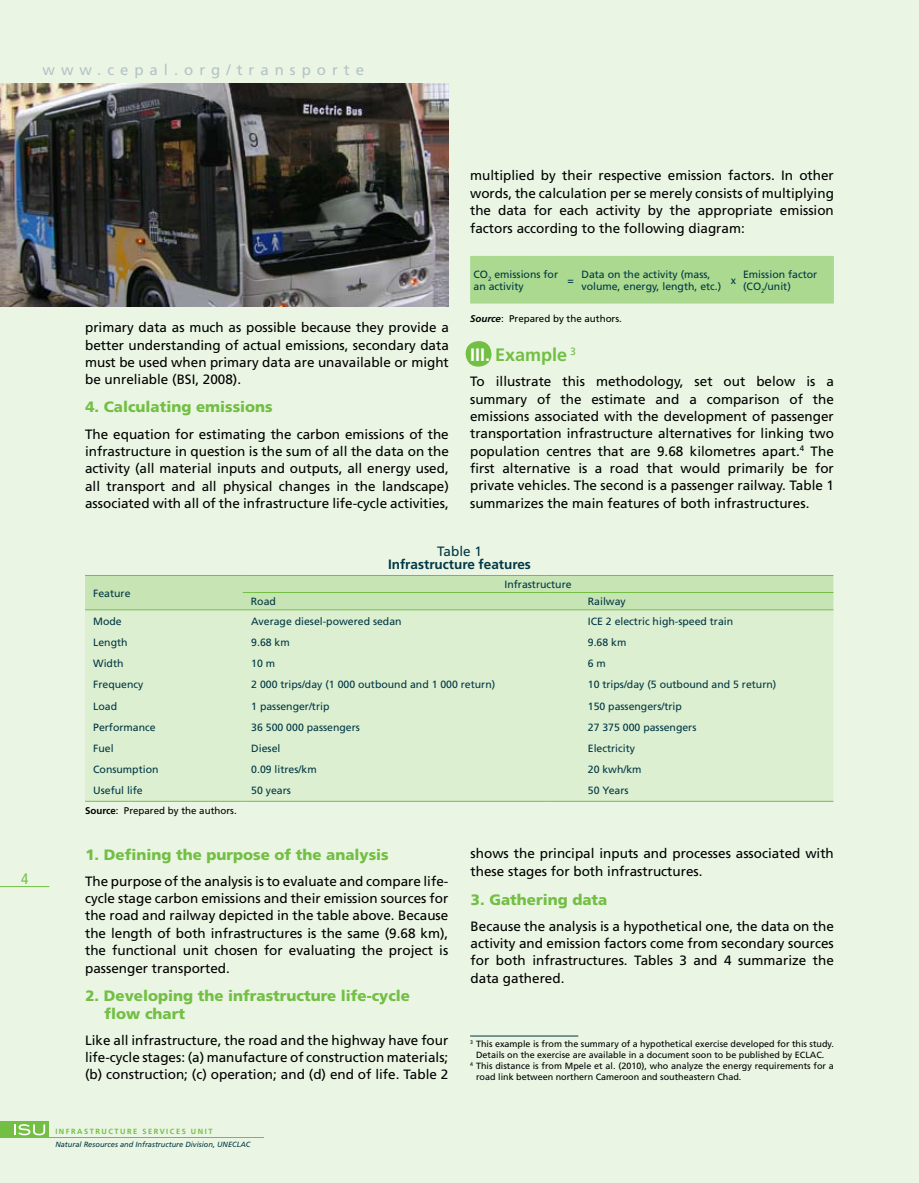
<style>
.page{position:relative;width:919px;height:1183px;background:#fff}
.page>*{position:absolute;margin:0;border:0;box-sizing:border-box;transform-origin:0 0}
.t1{font:700 18px "Frutiger";color:#72bf44}
.t2{font:900 15px/18px "Frutiger";color:#72bf44}
.t3{font:15px "Frutiger";letter-spacing:.4em;color:#b3c3c7}
.t4{font:condensed 15px "Frutiger";color:#72bf44}
.t5{font:13.5px/17.4px "Frutiger";color:#000;text-align:justify}
.t6{font:700 13.5px "Frutiger";color:#003745}
.t7{font:13.5px "Frutiger";color:#003745}
.t8{font:10.5px/12px "Frutiger";color:#003745}
.t9{font:9.75px "Frutiger";color:#000}
.t10{font:9px "Frutiger";color:#000}
.t11{font:italic 7.5px "Frutiger";color:#003745}
.t12{font:700 7.5px "Frutiger";letter-spacing:.2em;color:#72bf44}
.s1{font-weight:700;font-style:italic}
.s2{color:#fff}
.s3{font-weight:700}
</style>
<div class="page">
<div style="left:0;top:0;width:918px;height:1182px;background:#eaf5e3"></div>
<img style="left:0;top:83px;width:448px;height:223px">
<div style="left:465px;top:341px;width:26px;height:25px;background:#72bf44;border-radius:13px"></div>
<hr style="left:0;top:886px;width:49px;height:1px;background:#72bf44">
<div style="left:0;top:1120px;width:49px;height:17px;background:#72bf44"></div>
<hr style="left:11px;top:1136px;width:252px;height:1px;background:#72bf44">
<svg style="left:14px;top:1124px;width:31px;height:10px"></svg>
<div style="left:470px;top:256px;width:363px;height:47px;background:#aad98f"></div>
<div style="left:85px;top:576px;width:748px;height:33px;background:#c7e5b4"></div>
<div style="left:85px;top:610px;width:748px;height:190px;background:#dcefd0"></div>
<hr style="left:85px;top:575px;width:158px;height:1px;background:#72bf44">
<hr style="left:85px;top:609px;width:158px;height:1px;background:#72bf44">
<hr style="left:243px;top:575px;width:302px;height:1px;background:#72bf44">
<hr style="left:545px;top:575px;width:288px;height:1px;background:#72bf44">
<hr style="left:243px;top:609px;width:302px;height:1px;background:#72bf44">
<hr style="left:545px;top:609px;width:288px;height:1px;background:#72bf44">
<hr style="left:243px;top:592px;width:302px;height:1px;background:#72bf44">
<hr style="left:545px;top:592px;width:288px;height:1px;background:#72bf44">
<hr style="left:85px;top:800px;width:158px;height:1px;background:#72bf44">
<hr style="left:243px;top:800px;width:302px;height:1px;background:#72bf44">
<hr style="left:545px;top:800px;width:288px;height:1px;background:#72bf44">
<hr style="left:470px;top:1035px;width:108px;height:1px;background:#003745">
<p class="t3" style="left:43px;top:60px;width:323px">www.cepal.org/transporte</p>
<p class="t4" style="left:21px;top:869px;width:9px">4</p>
<p class="t5" style="left:85px;top:319px;width:365px">primary data as much as possible because they provide a better understanding of actual emissions, secondary data must be used when primary data are unavailable or might be unreliable (BSI, 2008).</p>
<p class="t2" style="left:85px;top:398px;width:189px">4. Calculating emissions</p>
<p class="t5" style="left:85px;top:425px;width:365px">The equation for estimating the carbon emissions of the infrastructure in question is the sum of all the data on the activity (all material inputs and outputs, all energy used, all transport and all physical changes in the landscape) associated with all of the infrastructure life-cycle activities,</p>
<p class="t5" style="left:470px;top:167px;width:365px">multiplied by their respective emission factors. In other words, the calculation per se merely consists of multiplying the data for each activity by the appropriate emission factors according to the following diagram:</p>
<p class="t8" style="left:473px;top:268px;width:86px">CO<sub>2</sub> emissions for an activity</p>
<p class="t8" style="left:567px;top:274px;width:8px">=</p>
<p class="t8" style="left:581px;top:268px;width:141px">Data on the activity (mass, volume, energy, length, etc.)</p>
<p class="t8" style="left:730px;top:274px;width:7px">x</p>
<p class="t8" style="left:743px;top:268px;width:76px">Emission factor (CO<sub>2</sub>/unit)</p>
<p class="t9" style="left:470px;top:313px;width:153px"><span class="s1">Source</span>: Prepared by the authors.</p>
<h1 class="t1" style="left:470px;top:344px;width:107px"><span class="s2">III.</span> Example <sup>3</sup></h1>
<p class="t5" style="left:470px;top:373px;width:365px">To illustrate this methodology, set out below is a summary of the estimate and a comparison of the emissions associated with the development of passenger transportation infrastructure alternatives for linking two population centres that are 9.68 kilometres apart.<sup>4</sup> The first alternative is a road that would primarily be for private vehicles. The second is a passenger railway. Table 1 summarizes the main features of both infrastructures.</p>
<p class="t8" style="left:93px;top:587px;width:39px">Feature</p>
<p class="t7" style="left:437px;top:543px;width:46px">Table 1</p>
<p class="t6" style="left:388px;top:556px;width:144px">Infrastructure features</p>
<p class="t8" style="left:504px;top:578px;width:69px">Infrastructure</p>
<p class="t8" style="left:251px;top:595px;width:27px">Road</p>
<p class="t8" style="left:587px;top:595px;width:39px">Railway</p>
<p class="t8" style="left:93px;top:614px;width:30px">Mode</p>
<p class="t8" style="left:251px;top:614px;width:152px">Average diesel-powered sedan</p>
<p class="t8" style="left:587px;top:614px;width:147px">ICE 2 electric high-speed train</p>
<p class="t8" style="left:93px;top:636px;width:36px">Length</p>
<p class="t8" style="left:251px;top:636px;width:40px">9.68 km</p>
<p class="t8" style="left:587px;top:636px;width:40px">9.68 km</p>
<p class="t8" style="left:93px;top:657px;width:32px">Width</p>
<p class="t8" style="left:251px;top:657px;width:25px">10 m</p>
<p class="t8" style="left:587px;top:657px;width:20px">6 m</p>
<p class="t8" style="left:93px;top:678px;width:52px">Frequency</p>
<p class="t8" style="left:251px;top:678px;width:245px">2 000 trips/day (1 000 outbound and 1 000 return)</p>
<p class="t8" style="left:587px;top:678px;width:190px">10 trips/day (5 outbound and 5 return)</p>
<p class="t8" style="left:93px;top:699px;width:25px">Load</p>
<p class="t8" style="left:251px;top:699px;width:80px">1 passenger/trip</p>
<p class="t8" style="left:587px;top:699px;width:95px">150 passengers/trip</p>
<p class="t8" style="left:93px;top:721px;width:64px">Performance</p>
<p class="t8" style="left:251px;top:721px;width:110px">36 500 000 passengers</p>
<p class="t8" style="left:587px;top:721px;width:110px">27 375 000 passengers</p>
<p class="t8" style="left:93px;top:742px;width:22px">Fuel</p>
<p class="t8" style="left:251px;top:742px;width:31px">Diesel</p>
<p class="t8" style="left:587px;top:742px;width:49px">Electricity</p>
<p class="t8" style="left:93px;top:763px;width:67px">Consumption</p>
<p class="t8" style="left:251px;top:763px;width:67px">0.09 litres/km</p>
<p class="t8" style="left:587px;top:763px;width:55px">20 kwh/km</p>
<p class="t8" style="left:93px;top:784px;width:51px">Useful life</p>
<p class="t8" style="left:251px;top:784px;width:41px">50 years</p>
<p class="t8" style="left:587px;top:784px;width:42px">50 Years</p>
<p class="t9" style="left:85px;top:804px;width:153px"><span class="s3">Source</span>: Prepared by the authors.</p>
<p class="t2" style="left:85px;top:845px;width:305px">1. Defining the purpose of the analysis</p>
<p class="t5" style="left:85px;top:872px;width:365px">The purpose of the analysis is to evaluate and compare life&shy;cycle stage carbon emissions and their emission sources for the road and railway depicted in the table above. Because the length of both infrastructures is the same (9.68 km), the functional unit chosen for evaluating the project is passenger transported.</p>
<p class="t2" style="left:105px;top:986px;width:307px;text-indent:-19px">2. Developing the infrastructure life-cycle flow chart</p>
<p class="t5" style="left:85px;top:1030px;width:365px">Like all infrastructure, the road and the highway have four life-cycle stages: (a) manufacture of construction materials; (b) construction; (c) operation; and (d) end of life. Table 2</p>
<p class="t5" style="left:470px;top:844px;width:365px;line-height:18px">shows the principal inputs and processes associated with these stages for both infrastructures.</p>
<p class="t2" style="left:471px;top:890px;width:138px">3. Gathering data</p>
<p class="t5" style="left:470px;top:917px;width:365px">Because the analysis is a hypothetical one, the data on the activity and emission factors come from secondary sources for both infrastructures. Tables 3 and 4 summarize the data gathered.</p>
<p class="t10" style="left:470px;top:1038px;width:365px"><sup>3</sup> This example is from the summary of a hypothetical exercise developed for this study.</p>
<p class="t10" style="left:476px;top:1049px;width:350px">Details on the exercise are available in a document soon to be published by ECLAC.</p>
<p class="t10" style="left:470px;top:1060px;width:365px"><sup>4</sup> This distance is from Mpele et al. (2010), who analyze the energy requirements for a</p>
<p class="t10" style="left:476px;top:1070px;width:267px">road link between northern Cameroon and southeastern Chad.</p>
<p class="t12" style="left:55px;top:1126px;width:159px">INFRASTRUCTURE SERVICES UNIT</p>
<p class="t11" style="left:55px;top:1139px;width:197px">Natural Resources and Infrastructure Division, UNECLAC</p>
</div>
